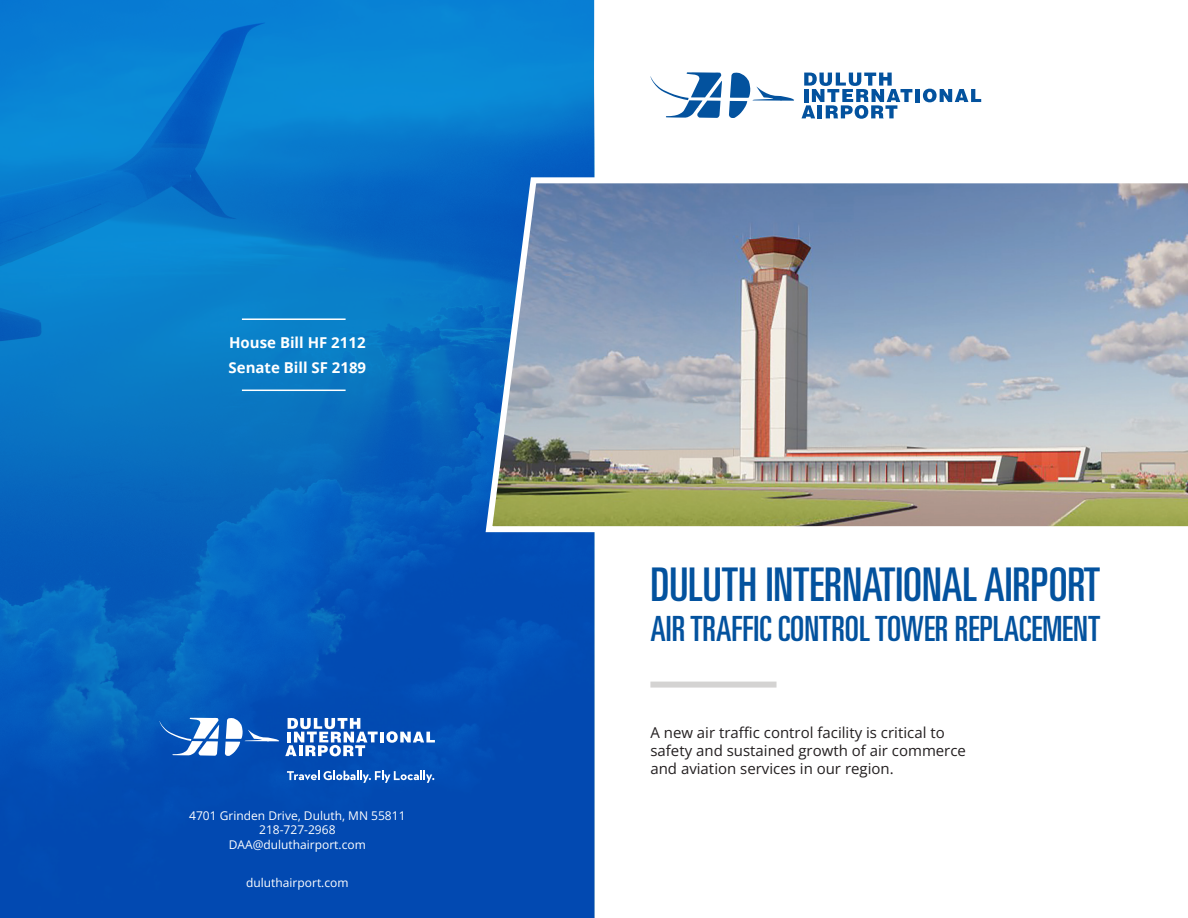
<style>
.page{position:relative;width:1188px;height:918px;background:#fff}
.page>*{position:absolute;margin:0;border:0;box-sizing:border-box;transform-origin:0 0}
.t1{font:ultra-condensed 46.5px "Univers LT Std";color:#03529e}
.t2{font:ultra-condensed 34.8px "Univers LT Std";color:#03529e}
.text{font:15px/18px "Open Sans";color:#231f20}
.t3{font:700 15px "Open Sans";color:#fff}
.contact_info{font:12px "Open Sans";color:#fff}
</style>
<div class="page">
<img style="left:0;top:0;width:595px;height:918px">
<img style="left:482px;top:174px;width:706px;height:361px">
<div style="left:915px;top:89px;width:5px;height:13px;background:#03529e"></div>
<svg style="left:923px;top:89px;width:58px;height:13px"></svg>
<svg style="left:802px;top:73px;width:110px;height:46px"></svg>
<svg style="left:729px;top:73px;width:65px;height:45px"></svg>
<svg style="left:650px;top:72px;width:72px;height:46px"></svg>
<div style="left:650px;top:682px;width:127px;height:6px;background:#d4d3d2"></div>
<hr style="left:380px;top:732px;width:4px;height:10px;background:#fff">
<svg style="left:386px;top:731px;width:49px;height:12px"></svg>
<svg style="left:285px;top:718px;width:93px;height:38px"></svg>
<svg style="left:159px;top:718px;width:60px;height:38px"></svg>
<svg style="left:225px;top:718px;width:54px;height:38px"></svg>
<svg style="left:287px;top:771px;width:147px;height:12px"></svg>
<hr style="left:242px;top:318px;width:104px;height:2px;background:#fff">
<hr style="left:242px;top:390px;width:104px;height:1px;background:#fff">
<p class="t3" style="left:229px;top:332px;width:138px">House Bill HF 2112</p>
<p class="t3" style="left:229px;top:357px;width:139px">Senate Bill SF 2189</p>
<p class="contact_info" style="left:189px;top:807px;width:218px">4701 Grinden Drive, Duluth, MN 55811</p>
<p class="contact_info" style="left:259px;top:822px;width:78px">218-727-2968</p>
<p class="contact_info" style="left:229px;top:836px;width:138px">DAA@duluthairport.com</p>
<p class="contact_info" style="left:246px;top:875px;width:104px">duluthairport.com</p>
<h1 class="t1" style="left:650px;top:558px;width:451px">DULUTH INTERNATIONAL AIRPORT</h1>
<h2 class="t2" style="left:650px;top:609px;width:451px">AIR TRAFFIC CONTROL TOWER REPLACEMENT</h2>
<p class="text" style="left:650px;top:723px;width:317px">A new air traffic control facility is critical to safety and sustained growth of air commerce and aviation services in our region.</p>
</div>
